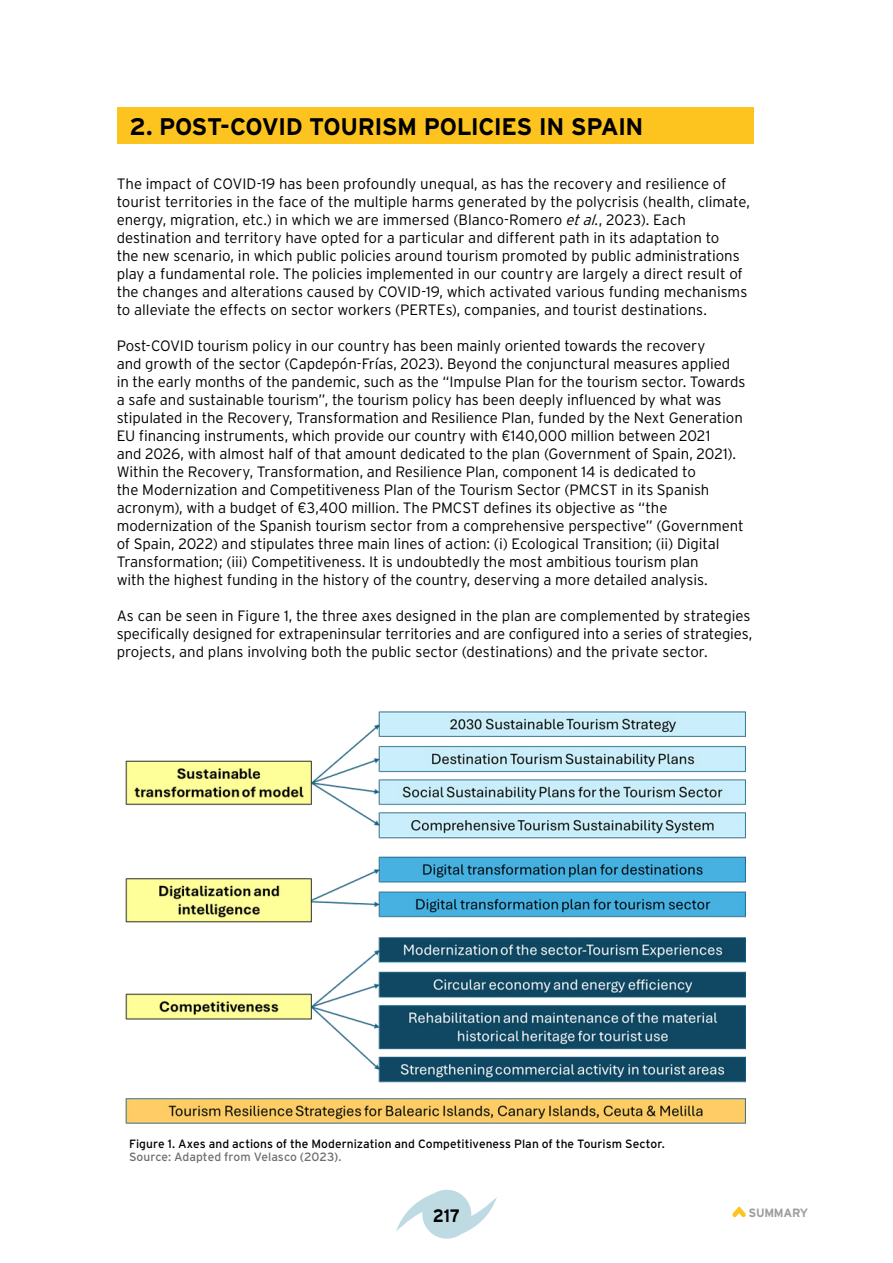
<style>
.page{position:relative;width:893px;height:1263px;background:#fff}
.page>*{position:absolute;margin:0;border:0;box-sizing:border-box;transform-origin:0 0}
.t1{font:700 24px "Interstate";letter-spacing:-.025em;color:#000}
.t2{font:700 18px "Interstate";color:#000;scale:.9 1}
.t3{font:300 15px/18px "Interstate";letter-spacing:-.005em;color:#000}
.t4{font:12px "Interstate";letter-spacing:.005em;color:#000}
.t5{font:12px "Interstate";color:#706f6f}
.t6{font:700 12px "Interstate";letter-spacing:-.025em;color:#9d9d9c}
.s1{font-style:italic}
</style>
<div class="page">
<svg style="left:396px;top:1190px;width:101px;height:49px"></svg>
<svg style="left:732px;top:1206px;width:14px;height:12px"></svg>
<div style="left:117px;top:107px;width:637px;height:37px;background:#fdc41f"></div>
<img style="left:126px;top:711px;width:619px;height:413px">
<h1 class="t1" style="left:129px;top:113px;width:516px">2. POST-COVID TOURISM POLICIES IN SPAIN</h1>
<p class="t3" style="left:117px;top:174px;width:635px">The impact of COVID-19 has been profoundly unequal, as has the recovery and resilience of tourist territories in the face of the multiple harms generated by the polycrisis (health, climate, energy, migration, etc.) in which we are immersed (Blanco-Romero <span class="s1">et al.</span>, 2023). Each destination and territory have opted for a particular and different path in its adaptation to<br>the new scenario, in which public policies around tourism promoted by public administrations play a fundamental role. The policies implemented in our country are largely a direct result of the changes and alterations caused by COVID-19, which activated various funding mechanisms to alleviate the effects on sector workers (PERTEs), companies, and tourist destinations.</p>
<p class="t3" style="left:117px;top:336px;width:630px">Post-COVID tourism policy in our country has been mainly oriented towards the recovery<br>and growth of the sector (Capdepón-Frías, 2023). Beyond the conjunctural measures applied in the early months of the pandemic, such as the “Impulse Plan for the tourism sector. Towards a safe and sustainable tourism”, the tourism policy has been deeply influenced by what was stipulated in the Recovery, Transformation and Resilience Plan, funded by the Next Generation EU financing instruments, which provide our country with €140,000 million between 2021<br>and 2026, with almost half of that amount dedicated to the plan (Government of Spain, 2021).<br>Within the Recovery, Transformation, and Resilience Plan, component 14 is dedicated to<br>the Modernization and Competitiveness Plan of the Tourism Sector (PMCST in its Spanish acronym), with a budget of €3,400 million. The PMCST defines its objective as “the modernization of the Spanish tourism sector from a comprehensive perspective” (Government of Spain, 2022) and stipulates three main lines of action: (i) Ecological Transition; (ii) Digital Transformation; (iii) Competitiveness. It is undoubtedly the most ambitious tourism plan<br>with the highest funding in the history of the country, deserving a more detailed analysis.</p>
<p class="t3" style="left:117px;top:606px;width:637px;text-align:justify">As can be seen in Figure 1, the three axes designed in the plan are complemented by strategies specifically designed for extrapeninsular territories and are configured into a series of strategies, projects, and plans involving both the public sector (destinations) and the private sector.</p>
<p class="t4" style="left:129px;top:1137px;width:537px">Figure 1. Axes and actions of the Modernization and Competitiveness Plan of the Tourism Sector.</p>
<p class="t5" style="left:129px;top:1150px;width:214px">Source: Adapted from Velasco (2023).</p>
<p class="t2" style="left:433px;top:1205px;width:32px">217</p>
<p class="t6" style="left:749px;top:1206px;width:61px">SUMMARY</p>
</div>
